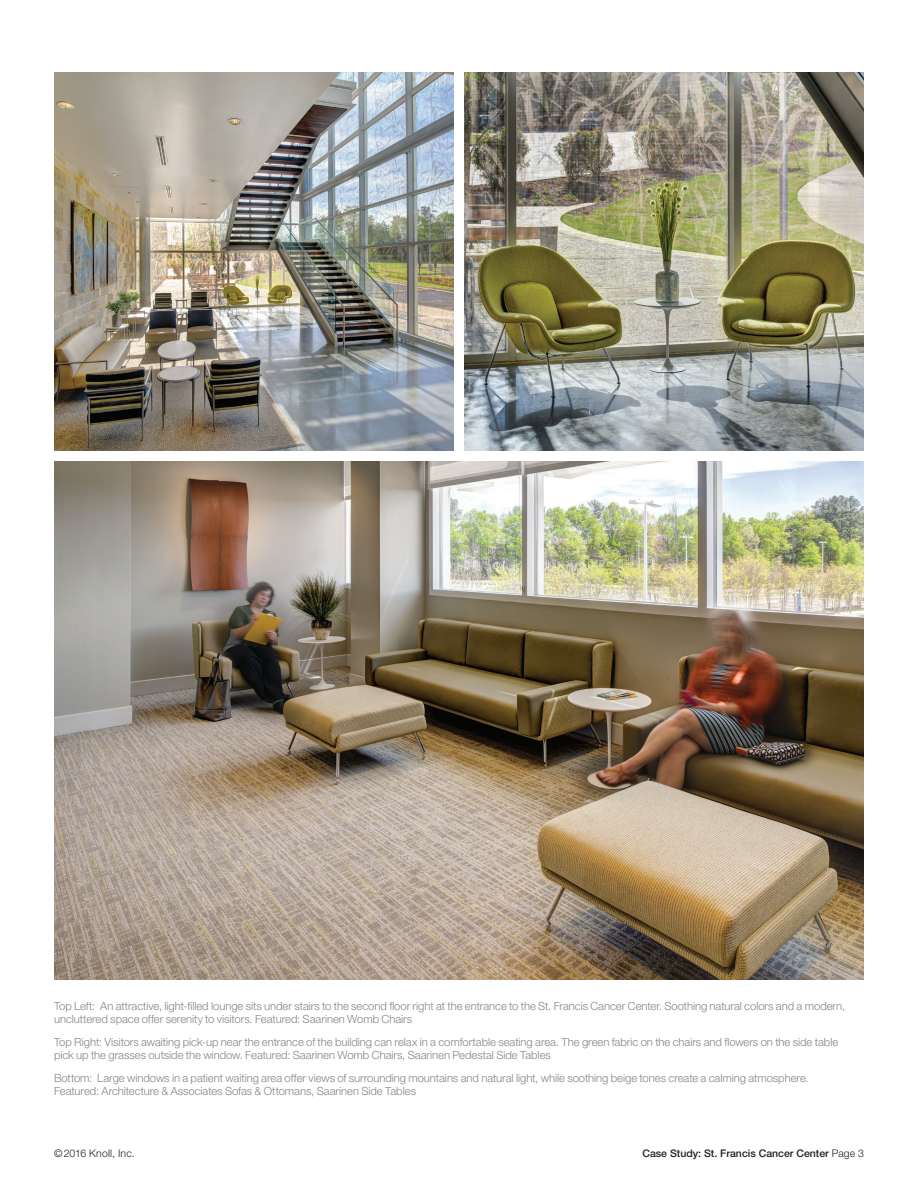
<style>
.page{position:relative;width:918px;height:1188px;background:#fff}
.page>*{position:absolute;margin:0;border:0;box-sizing:border-box;transform-origin:0 0}
.t1{font:300 11.25px/13.5px "Helvetica Neue LT Std";letter-spacing:-.005em;color:#848588}
.t2{font:500 10.5px "Helvetica Neue LT Std";color:#231f20}
.t3{font:300 10.5px "Helvetica Neue LT Std";letter-spacing:.015em;color:#231f20}
.s1{font-weight:300}
</style>
<div class="page">
<img style="left:54px;top:72px;width:400px;height:379px">
<img style="left:54px;top:461px;width:810px;height:519px">
<img style="left:464px;top:72px;width:400px;height:379px">
<p class="t1" style="left:54px;top:999px;width:793px">Top Left: An attractive, light-filled lounge sits under stairs to the second floor right at the entrance to the St. Francis Cancer Center. Soothing natural colors and a modern, uncluttered space offer serenity to visitors. Featured: Saarinen Womb Chairs</p>
<p class="t1" style="left:54px;top:1035px;width:786px">Top Right: Visitors awaiting pick-up near the entrance of the building can relax in a comfortable seating area. The green fabric on the chairs and flowers on the side table pick up the grasses outside the window. Featured: Saarinen Womb Chairs, Saarinen Pedestal Side Tables</p>
<p class="t1" style="left:54px;top:1071px;width:756px">Bottom: Large windows in a patient waiting area offer views of surrounding mountains and natural light, while soothing beige tones create a calming atmosphere.<br>Featured: Architecture &amp; Associates Sofas &amp; Ottomans, Saarinen Side Tables</p>
<p class="t3" style="left:54px;top:1146px;width:82px">©2016 Knoll, Inc.</p>
<p class="t2" style="left:642px;top:1147px;width:223px">Case Study: St. Francis Cancer Center <span class="s1">Page 3</span></p>
</div>
